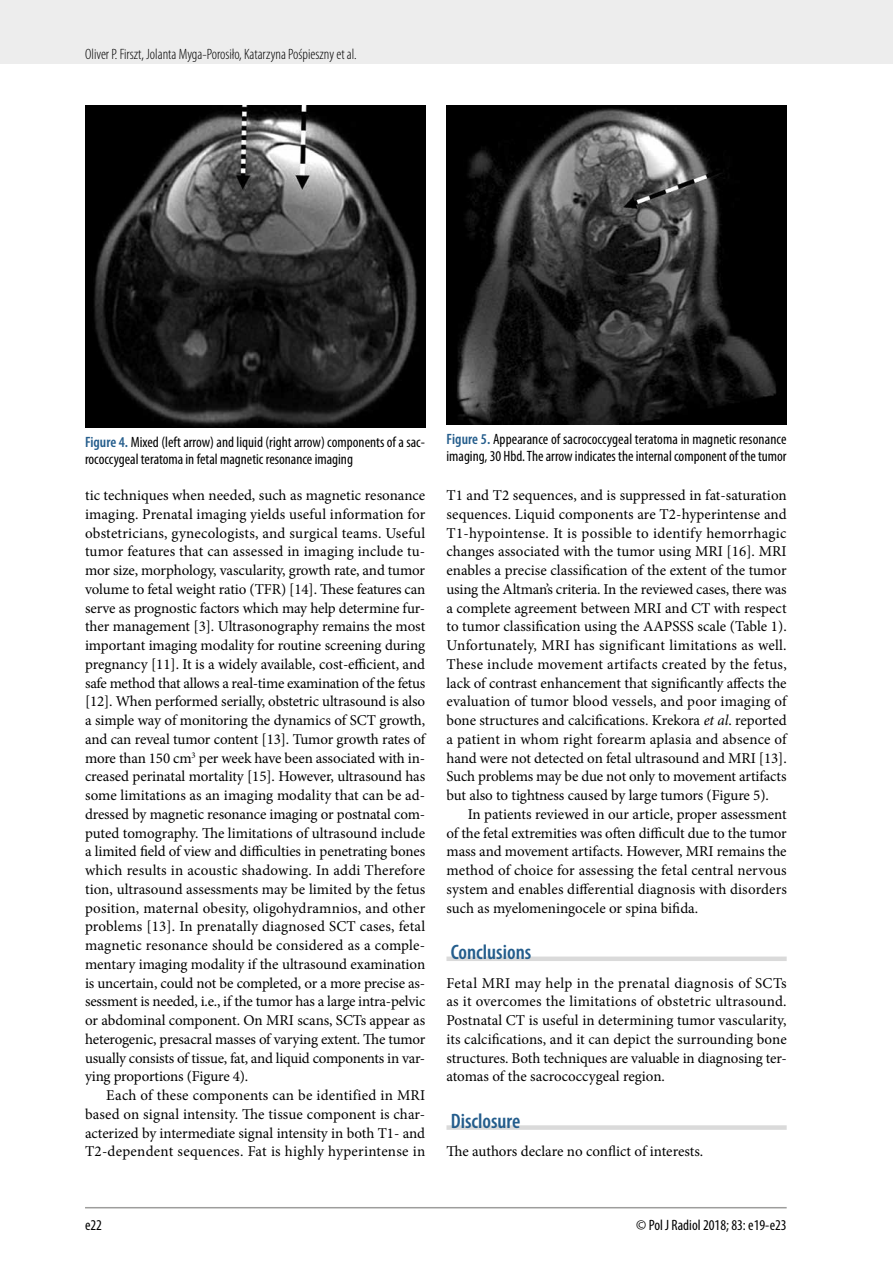
<style>
.page{position:relative;width:893px;height:1263px;background:#fff}
.page>*{position:absolute;margin:0;border:0;box-sizing:border-box;transform-origin:0 0}
.t1{font:600 condensed 21px "Myriad Pro";color:#245d8c}
.t2{font:15px/18.8px "Minion Pro";letter-spacing:-.005em;color:#000;text-align:justify}
.t3{font:condensed 15px/16.5px "Myriad Pro";color:#000}
.t4{font:300 condensed 15px "Myriad Pro";color:#000}
.s1{font-weight:600;color:#245d8c}
.s2{font-style:italic}
</style>
<div class="page">
<div style="left:0;top:0;width:893px;height:64px;background:#ededed"></div>
<hr style="left:85px;top:1207px;width:702px;height:1px;background:#9d9d9c">
<img style="left:85px;top:106px;width:340px;height:321px">
<img style="left:446px;top:106px;width:341px;height:319px">
<div style="left:446px;top:956px;width:341px;height:5px;background:#dadada"></div>
<div style="left:446px;top:1125px;width:341px;height:5px;background:#dadada"></div>
<p class="t4" style="left:85px;top:45px;width:273px">Oliver P. Firszt, Jolanta Myga-Porosiło, Katarzyna Pośpieszny et al.</p>
<p class="t3" style="left:85px;top:434px;width:341px"><span class="s1">Figure 4.</span> Mixed (left arrow) and liquid (right arrow) components of a sac&shy;rococcygeal teratoma in fetal magnetic resonance imaging</p>
<p class="t3" style="left:446px;top:431px;width:342px"><span class="s1">Figure 5.</span> Appearance of sacrococcygeal teratoma in magnetic resonance imaging, 30 Hbd. The arrow indicates the internal component of the tumor</p>
<p class="t2" style="left:85px;top:486px;width:342px">tic techniques when needed, such as magnetic resonance imaging. Prenatal imaging yields useful information for obstetricians, gynecologists, and surgical teams. Useful tumor features that can assessed in imaging include tu&shy;mor size, morphology, vascularity, growth rate, and tumor volume to fetal weight ratio (TFR) [14]. These features can serve as prognostic factors which may help determine fur&shy;ther management [3]. Ultrasonography remains the most important imaging modality for routine screening during pregnancy [11]. It is a widely available, cost-efficient, and safe method that allows a real-time examination of the fetus [12]. When performed serially, obstetric ultrasound is also a simple way of monitoring the dynamics of SCT growth, and can reveal tumor content [13]. Tumor growth rates of more than 150 cm<sup>3</sup> per week have been associated with in&shy;creased perinatal mortality [15]. However, ultrasound has some limitations as an imaging modality that can be ad&shy;dressed by magnetic resonance imaging or postnatal com&shy;puted tomography. The limitations of ultrasound include a limited field of view and difficulties in penetrating bones which results in acoustic shadowing. In addi Therefore tion, ultrasound assessments may be limited by the fetus position, maternal obesity, oligohydramnios, and other problems [13]. In prenatally diagnosed SCT cases, fetal magnetic resonance should be considered as a comple&shy;mentary imaging modality if the ultrasound examination is uncertain, could not be completed, or a more precise as&shy;sessment is needed, i.e., if the tumor has a large intra-pelvic or abdominal component. On MRI scans, SCTs appear as heterogenic, presacral masses of varying extent. The tumor usually consists of tissue, fat, and liquid components in var&shy;ying proportions (Figure 4).</p>
<p class="t2" style="left:85px;top:1086px;width:342px;text-indent:21px">Each of these components can be identified in MRI based on signal intensity. The tissue component is char&shy;acterized by intermediate signal intensity in both T1- and T2-dependent sequences. Fat is highly hyperintense in</p>
<p class="t2" style="left:446px;top:486px;width:342px">T1 and T2 sequences, and is suppressed in fat-saturation sequences. Liquid components are T2-hyperintense and T1-hypointense. It is possible to identify hemorrhagic changes associated with the tumor using MRI [16]. MRI enables a precise classification of the extent of the tumor using the Altman’s criteria. In the reviewed cases, there was a complete agreement between MRI and CT with respect to tumor classification using the AAPSSS scale (Table 1).<br>Unfortunately, MRI has significant limitations as well.<br>These include movement artifacts created by the fetus, lack of contrast enhancement that significantly affects the evaluation of tumor blood vessels, and poor imaging of bone structures and calcifications. Krekora <span class="s2">et al</span>. reported a patient in whom right forearm aplasia and absence of hand were not detected on fetal ultrasound and MRI [13].<br>Such problems may be due not only to movement artifacts but also to tightness caused by large tumors (Figure 5).</p>
<p class="t2" style="left:446px;top:805px;width:342px;text-indent:21px">In patients reviewed in our article, proper assessment of the fetal extremities was often difficult due to the tumor mass and movement artifacts. However, MRI remains the method of choice for assessing the fetal central nervous system and enables differential diagnosis with disorders such as myelomeningocele or spina bifida.</p>
<h1 class="t1" style="left:451px;top:939px;width:82px">Conclusions</h1>
<p class="t2" style="left:446px;top:973px;width:342px">Fetal MRI may help in the prenatal diagnosis of SCTs as it overcomes the limitations of obstetric ultrasound.<br>Postnatal CT is useful in determining tumor vascularity, its calcifications, and it can depict the surrounding bone structures. Both techniques are valuable in diagnosing ter&shy;atomas of the sacrococcygeal region.</p>
<h1 class="t1" style="left:451px;top:1108px;width:71px">Disclosure</h1>
<p class="t2" style="left:446px;top:1142px;width:258px">The authors declare no conflict of interests.</p>
<p class="t3" style="left:85px;top:1216px;width:18px">e22</p>
<p class="t3" style="left:636px;top:1216px;width:152px">© Pol J Radiol 2018; 83: e19-e23</p>
</div>
